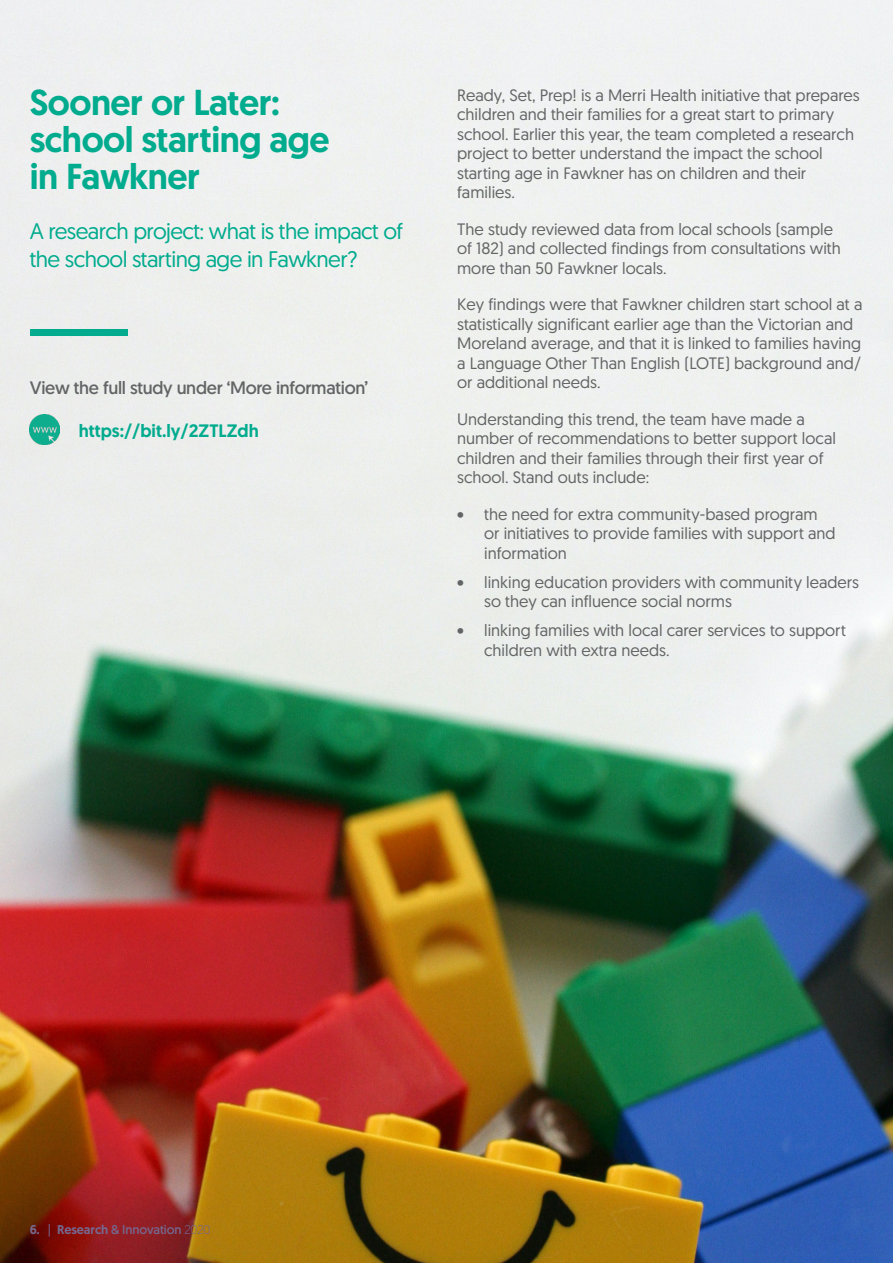
<style>
.page{position:relative;width:893px;height:1263px;background:#fff}
.page>*{position:absolute;margin:0;border:0;box-sizing:border-box;transform-origin:0 0}
.Heading_B_4_column_w{font:500 36px/37.5px "Geomanist";letter-spacing:-.015em;color:#00ab8e}
.Heading_B{font:22.5px/28.5px "Geomanist";letter-spacing:-.025em;color:#00ab8e}
.Heading_B_4_column{font:18px "Geomanist";letter-spacing:-.015em;color:#626465}
.Body_A_white{font:500 18px "Geomanist";color:#00ab8e}
.Body_A_white-2{font:16.5px/19.5px "Geomanist";color:#626465}
.t1{font:12.75px "Geomanist";letter-spacing:-.01em;color:#756890}
.s1{font-weight:500}
.s2{font-style:inherit}
.s3{font-weight:300}
</style>
<div class="page">
<img style="left:0;top:0;width:893px;height:1263px">
<div style="left:30px;top:329px;width:98px;height:6px;background:#00ab8e"></div>
<img style="left:30px;top:414px;width:30px;height:30px">
<p class="Heading_B_4_column_w" style="left:30px;top:84px;width:252px">Sooner or Later:</p>
<p class="Heading_B_4_column_w" style="left:30px;top:120px;width:301px">school starting age in Fawkner</p>
<p class="Heading_B" style="left:30px;top:216px;width:375px">A research project: what is the impact of the school starting age in Fawkner?</p>
<p class="Heading_B_4_column" style="left:30px;top:376px;width:340px">View the full study under ‘More information’</p>
<p class="Body_A_white" style="left:79px;top:418px;width:182px">https://bit.ly/2ZTLZdh</p>
<p class="Body_A_white-2" style="left:457px;top:85px;width:404px">Ready, Set, Prep! is a Merri Health initiative that prepares children and their families for a great start to primary school. Earlier this year, the team completed a research project to better understand the impact the school starting age in Fawkner has on children and their families.</p>
<p class="Body_A_white-2" style="left:457px;top:219px;width:385px">The study reviewed data from local schools (sample of 182) and collected findings from consultations with more than 50 Fawkner locals.</p>
<p class="Body_A_white-2" style="left:457px;top:294px;width:407px">Key findings were that Fawkner children start school at a statistically significant earlier age than the Victorian and Moreland average, and that it is linked to families having a Language Other Than English (LOTE) background and/ or additional needs.</p>
<p class="Body_A_white-2" style="left:457px;top:409px;width:380px">Understanding this trend, the team have made a number of recommendations to better support local children and their families through their first year of school. Stand outs include:</p>
<p class="Body_A_white-2" style="left:484px;top:504px;width:353px;text-indent:-27px">• the need for extra community-based program or initiatives to provide families with support and information</p>
<p class="Body_A_white-2" style="left:484px;top:572px;width:376px;text-indent:-27px">• linking education providers with community leaders so they can influence social norms</p>
<p class="Body_A_white-2" style="left:484px;top:620px;width:363px;text-indent:-27px">• linking families with local carer services to support children with extra needs.</p>
<p class="t1" style="left:30px;top:1221px;width:182px"><span class="s1">6.</span> <span class="s2">|</span> <span class="s1">Research</span> &amp; Innovation <span class="s3">2020</span></p>
</div>
